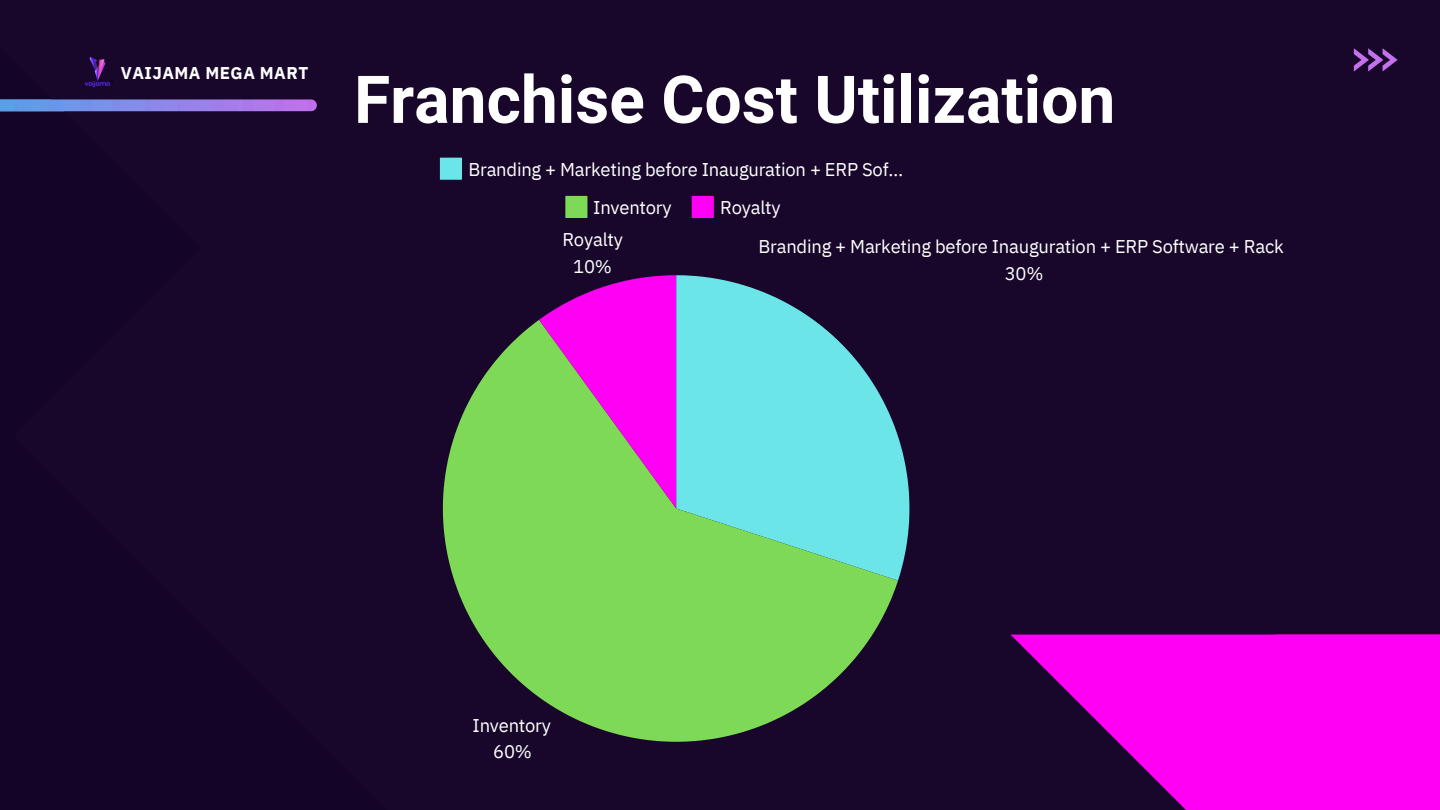
<style>
.page{position:relative;width:1440px;height:810px;background:#18072b}
.page>*{position:absolute;margin:0;border:0;box-sizing:border-box;transform-origin:0 0}
.t1{font:700 66px "Roboto";color:#fff}
.t2{font:18.4px "IBM Plex Sans";letter-spacing:-.01em;color:#fff}
.t3{font:700 17px "IBM Plex Sans";letter-spacing:.03em;color:#fff}
</style>
<div class="page">
<img style="left:0;top:99px;width:462px;height:414px">
<svg style="left:1354px;top:48px;width:44px;height:23px"></svg>
<img style="left:84px;top:56px;width:30px;height:32px">
<svg style="left:440px;top:158px;width:22px;height:22px"></svg>
<svg style="left:565px;top:196px;width:22px;height:22px"></svg>
<svg style="left:676px;top:275px;width:233px;height:306px"></svg>
<svg style="left:443px;top:320px;width:455px;height:422px;fill:#7ed957"></svg>
<svg style="left:539px;top:275px;width:137px;height:233px;background:#bc57a8"></svg>
<svg style="left:692px;top:196px;width:22px;height:22px"></svg>
<svg style="left:1011px;top:635px;width:429px;height:175px;fill:#ff00f4"></svg>
<div style="left:1275px;top:635px;width:165px;height:164px;background:#ff00f4"></div>
<p class="t3" style="left:121px;top:61px;width:189px">VAIJAMA MEGA MART</p>
<p class="t1" style="left:354px;top:62px;width:763px">Franchise Cost Utilization</p>
<p class="t2" style="left:468px;top:157px;width:436px">Branding + Marketing before Inauguration + ERP Sof…</p>
<p class="t2" style="left:593px;top:195px;width:80px">Inventory</p>
<h1 class="t2" style="left:720px;top:195px;width:62px">Royalty</h1>
<p class="t2" style="left:562px;top:227px;width:62px">Royalty</p>
<p class="t2" style="left:573px;top:254px;width:40px">10%</p>
<p class="t2" style="left:758px;top:234px;width:527px">Branding + Marketing before Inauguration + ERP Software + Rack</p>
<p class="t2" style="left:1005px;top:261px;width:40px">30%</p>
<p class="t2" style="left:473px;top:713px;width:80px">Inventory</p>
<h2 class="t2" style="left:493px;top:739px;width:40px">60%</h2>
</div>
